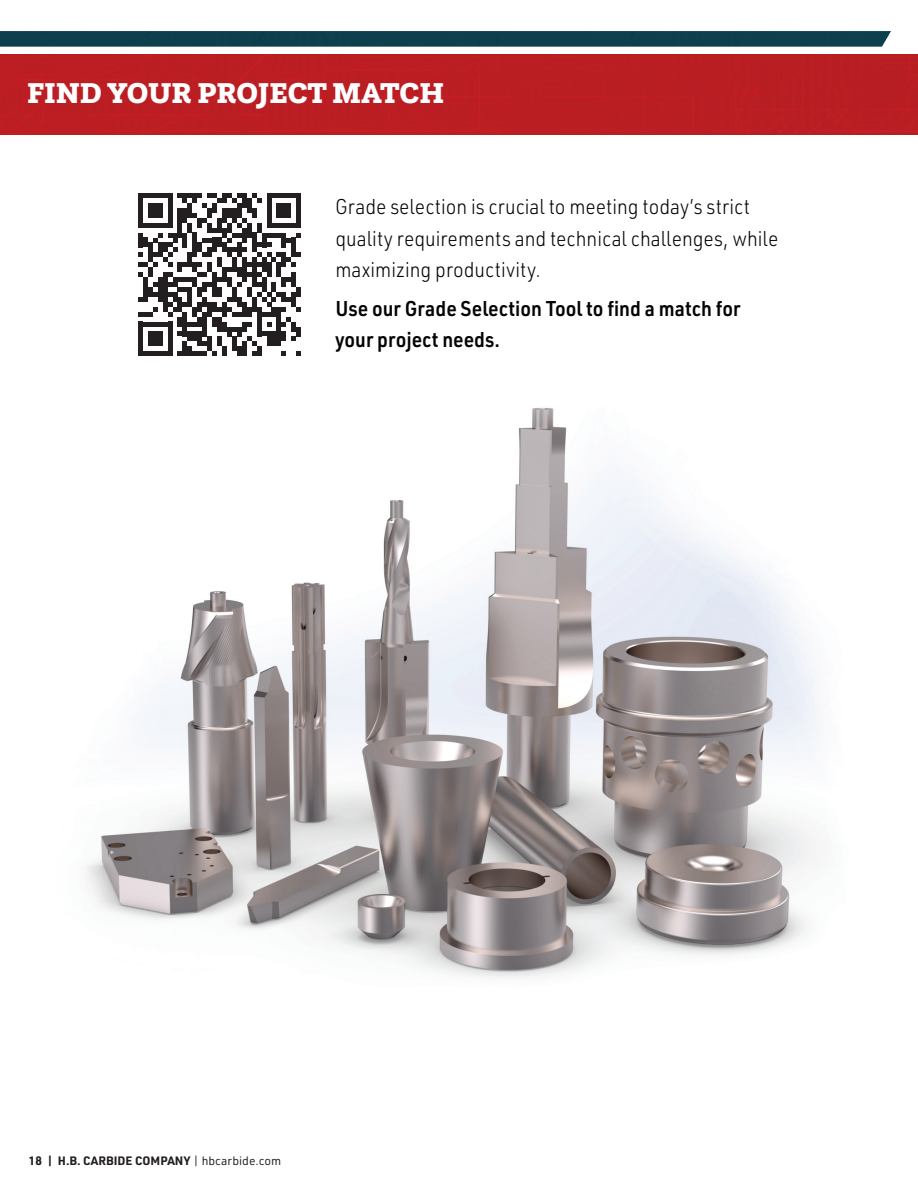
<style>
.page{position:relative;width:918px;height:1188px;background:#fff}
.page>*{position:absolute;margin:0;border:0;box-sizing:border-box;transform-origin:0 0}
.t1{font:900 30px "Questa Slab";color:#fff}
.t2{font:300 21px/31.5px "URWDIN";color:#040503;scale:.91 1}
.t3{font:600 21px/31.5px "URWDIN";color:#040503;scale:.91 1}
.t4{font:700 12px "URWDIN";color:#231f20}
.s1{font-weight:400}
</style>
<div class="page">
<div style="left:0;top:54px;width:918px;height:81px;background:#ba1e23"></div>
<img style="left:0;top:31px;width:891px;height:16px">
<img style="left:85px;top:407px;width:738px;height:571px">
<svg style="left:138px;top:193px;width:163px;height:163px"></svg>
<h1 class="t1" style="left:27px;top:74px;width:419px">FIND YOUR PROJECT MATCH</h1>
<p class="t2" style="left:335px;top:191px;width:488px">Grade selection is crucial to meeting today’s strict quality requirements and technical challenges, while maximizing productivity.</p>
<p class="t3" style="left:335px;top:292px;width:447px">Use our Grade Selection Tool to find a match for your project needs.</p>
<p class="t4" style="left:29px;top:1153px;width:254px">18 | H.B. CARBIDE COMPANY <span class="s1">| hbcarbide.com</span></p>
</div>
